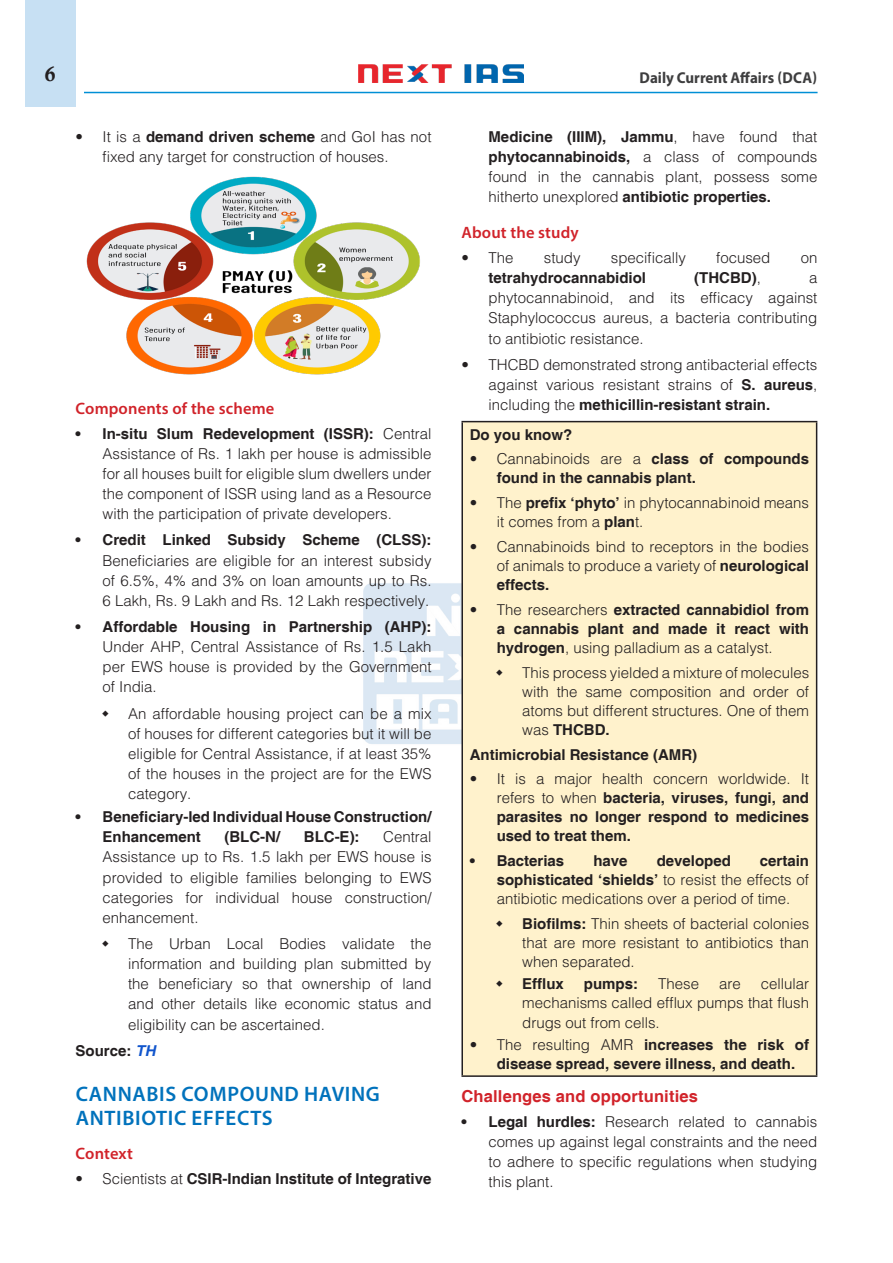
<style>
.page{position:relative;width:893px;height:1263px;background:#fff}
.page>*{position:absolute;margin:0;border:0;box-sizing:border-box;transform-origin:0 0}
.H-1{font:600 21px/24.2px "Myriad Pro";letter-spacing:.03em;color:#0072bc}
.t1{font:21px "Calis MT Bol";color:#231f20}
.H-2{font:600 16.5px "Myriad Pro";letter-spacing:.01em;color:#d1232a}
.H-2-2{font:700 16.5px "Helvetica";letter-spacing:.01em;color:#d1232a}
.t2{font:700 15.75px "Myriad Pro";color:#3e3e3f;scale:.95 1}
.t3{font:300 15px/20.1px "Helvetica";color:#231f20;text-align:justify}
.body{font:700 15px/19px "Helvetica";color:#231f20}
.s1{font-weight:700}
.s2{font-style:italic;color:#15c}
.s3{font-weight:300}
</style>
<div class="page">
<div style="left:25px;top:0;width:51px;height:107px;background:#c7e0f3"></div>
<img style="left:359px;top:64px;width:165px;height:19px">
<hr style="left:84px;top:92px;width:733px;height:1px;background:#008fd5">
<img style="left:363px;top:583px;width:98px;height:161px">
<img style="left:86px;top:176px;width:334px;height:199px">
<div style="left:462px;top:422px;width:355px;height:654px;background:#fff2cc"></div>
<hr style="left:461px;top:421px;width:356px;height:1px;background:#231f20">
<hr style="left:461px;top:1075px;width:356px;height:2px;background:#231f20">
<hr style="left:461px;top:422px;width:2px;height:653px;background:#231f20">
<hr style="left:816px;top:422px;width:1px;height:653px;background:#231f20">
<h1 class="t1" style="left:45px;top:62px;width:12px">6</h1>
<p class="t2" style="left:640px;top:67px;width:188px">Daily Current Affairs (DCA)</p>
<p class="t3" style="left:103px;top:126px;width:330px;text-indent:-27px">• It is a <span class="s1">demand driven scheme</span> and GoI has not fixed any target for construction of houses.</p>
<p class="H-2" style="left:76px;top:398px;width:200px">Components of the scheme</p>
<p class="t3" style="left:103px;top:423px;width:330px;text-indent:-27px"><span class="s1">• In-situ Slum Redevelopment (ISSR):</span> Central Assistance of Rs. 1 lakh per house is admissible for all houses built for eligible slum dwellers under the component of ISSR using land as a Resource with the participation of private developers.</p>
<p class="t3" style="left:103px;top:530px;width:330px;text-indent:-27px"><span class="s1">• Credit Linked Subsidy Scheme (CLSS):<br></span>Beneficiaries are eligible for an interest subsidy of 6.5%, 4% and 3% on loan amounts up to Rs.<br>6 Lakh, Rs. 9 Lakh and Rs. 12 Lakh respectively.</p>
<p class="t3" style="left:103px;top:616px;width:330px;text-indent:-27px"><span class="s1">• Affordable Housing in Partnership (AHP):<br></span>Under AHP, Central Assistance of Rs. 1.5 Lakh per EWS house is provided by the Government of India.</p>
<p class="t3" style="left:128px;top:703px;width:305px">An affordable housing project can be a mix of houses for different categories but it will be eligible for Central Assistance, if at least 35% of the houses in the project are for the EWS category.</p>
<p class="body" style="left:103px;top:808px;width:330px;line-height:20.1px;text-indent:-27px">• Beneficiary-led Individual House Construction/<br>Enhancement</p>
<p class="body" style="left:224px;top:828px;width:57px">(BLC-N/</p>
<p class="body" style="left:304px;top:828px;width:57px">BLC-E):</p>
<p class="t3" style="left:103px;top:826px;width:330px;text-indent:281px">Central Assistance up to Rs. 1.5 lakh per EWS house is provided to eligible families belonging to EWS categories for individual house construction/ enhancement.</p>
<p class="t3" style="left:128px;top:933px;width:305px">The Urban Local Bodies validate the information and building plan submitted by the beneficiary so that ownership of land and other details like economic status and eligibility can be ascertained.</p>
<p class="body" style="left:76px;top:1042px;width:82px">Source: <span class="s2">TH</span></p>
<p class="H-1" style="left:76px;top:1081px;width:306px">CANNABIS COMPOUND HAVING<br>ANTIBIOTIC EFFECTS</p>
<p class="H-2" style="left:76px;top:1143px;width:59px">Context</p>
<p class="body" style="left:76px;top:1170px;width:357px"><span class="s3">• Scientists at</span> CSIR-Indian Institute of Integrative</p>
<p class="t3" style="left:488px;top:126px;width:330px"><span class="s1">Medicine (IIIM), Jammu</span>, have found that <span class="s1">phytocannabinoids,</span> a class of compounds found in the cannabis plant, possess some hitherto unexplored <span class="s1">antibiotic properties.</span></p>
<p class="H-2" style="left:461px;top:222px;width:119px">About the study</p>
<p class="t3" style="left:461px;top:247px;width:54px">• The</p>
<p class="t3" style="left:544px;top:247px;width:38px">study</p>
<p class="t3" style="left:611px;top:247px;width:77px">specifically</p>
<p class="t3" style="left:716px;top:247px;width:56px">focused</p>
<p class="t3" style="left:801px;top:247px;width:18px">on</p>
<p class="body" style="left:488px;top:269px;width:159px">tetrahydrocannabidiol</p>
<p class="body" style="left:694px;top:269px;width:68px">(THCBD)<span class="s3">,</span></p>
<p class="t3" style="left:488px;top:267px;width:330px;text-indent:321px">a phytocannabinoid, and its efficacy against Staphylococcus aureus, a bacteria contributing to antibiotic resistance.</p>
<p class="t3" style="left:488px;top:354px;width:330px;text-indent:-27px">• THCBD demonstrated strong antibacterial effects against various resistant strains of <span class="s1">S. aureus</span>, including the <span class="s1">methicillin-resistant strain.</span></p>
<p class="body" style="left:470px;top:426px;width:104px">Do you know?</p>
<p class="body" style="left:497px;top:449px;width:314px;text-indent:-27px"><span class="s3">• Cannabinoids are a</span> class of compounds found in the cannabis plant.</p>
<p class="t3" style="left:497px;top:492px;width:314px;line-height:19px;text-indent:-27px">• The <span class="s1">prefix ‘phyto’</span> in phytocannabinoid means it comes from a <span class="s1">plan</span>t.</p>
<p class="t3" style="left:497px;top:536px;width:314px;line-height:19px;text-indent:-27px">• Cannabinoids bind to receptors in the bodies of animals to produce a variety of <span class="s1">neurological effects.</span></p>
<p class="body" style="left:497px;top:601px;width:314px;text-align:justify;text-indent:-27px"><span class="s3">• The researchers</span> extracted cannabidiol from a cannabis plant and made it react with hydrogen<span class="s3">, using palladium as a catalyst.</span></p>
<p class="t3" style="left:522px;top:663px;width:288px;line-height:19px">This process yielded a mixture of molecules with the same composition and order of atoms but different structures. One of them was <span class="s1">THCBD.</span></p>
<p class="body" style="left:470px;top:746px;width:229px">Antimicrobial Resistance (AMR)</p>
<p class="body" style="left:497px;top:770px;width:314px;text-align:justify;text-indent:-27px"><span class="s3">• It is a major health concern worldwide. It refers to when</span> bacteria, viruses, fungi, and parasites no longer respond to medicines used to treat them.</p>
<p class="body" style="left:470px;top:852px;width:96px">• Bacterias</p>
<p class="body" style="left:593px;top:852px;width:36px">have</p>
<p class="body" style="left:657px;top:852px;width:76px">developed</p>
<p class="t3" style="left:497px;top:851px;width:314px;line-height:19px;text-indent:263px"><span class="s1">certain sophisticated ‘shields’</span> to resist the effects of antibiotic medications over a period of time.</p>
<p class="t3" style="left:522px;top:914px;width:288px;line-height:19px"><span class="s1">Biofilms:</span> Thin sheets of bacterial colonies that are more resistant to antibiotics than when separated.</p>
<p class="body" style="left:522px;top:975px;width:43px">Efflux</p>
<p class="body" style="left:584px;top:975px;width:56px">pumps:</p>
<p class="t3" style="left:658px;top:973px;width:42px">These</p>
<p class="t3" style="left:719px;top:973px;width:23px">are</p>
<p class="t3" style="left:522px;top:974px;width:288px;line-height:19px;text-indent:239px">cellular mechanisms called efflux pumps that flush drugs out from cells.</p>
<p class="body" style="left:497px;top:1035px;width:314px;text-indent:-27px"><span class="s3">• The resulting AMR</span> increases the risk of disease spread, severe illness, and death.</p>
<p class="H-2-2" style="left:461px;top:1086px;width:238px">Challenges and opportunities</p>
<p class="t3" style="left:488px;top:1111px;width:330px;text-indent:-27px"><span class="s1">• Legal hurdles:</span> Research related to cannabis comes up against legal constraints and the need to adhere to specific regulations when studying this plant.</p>
</div>
